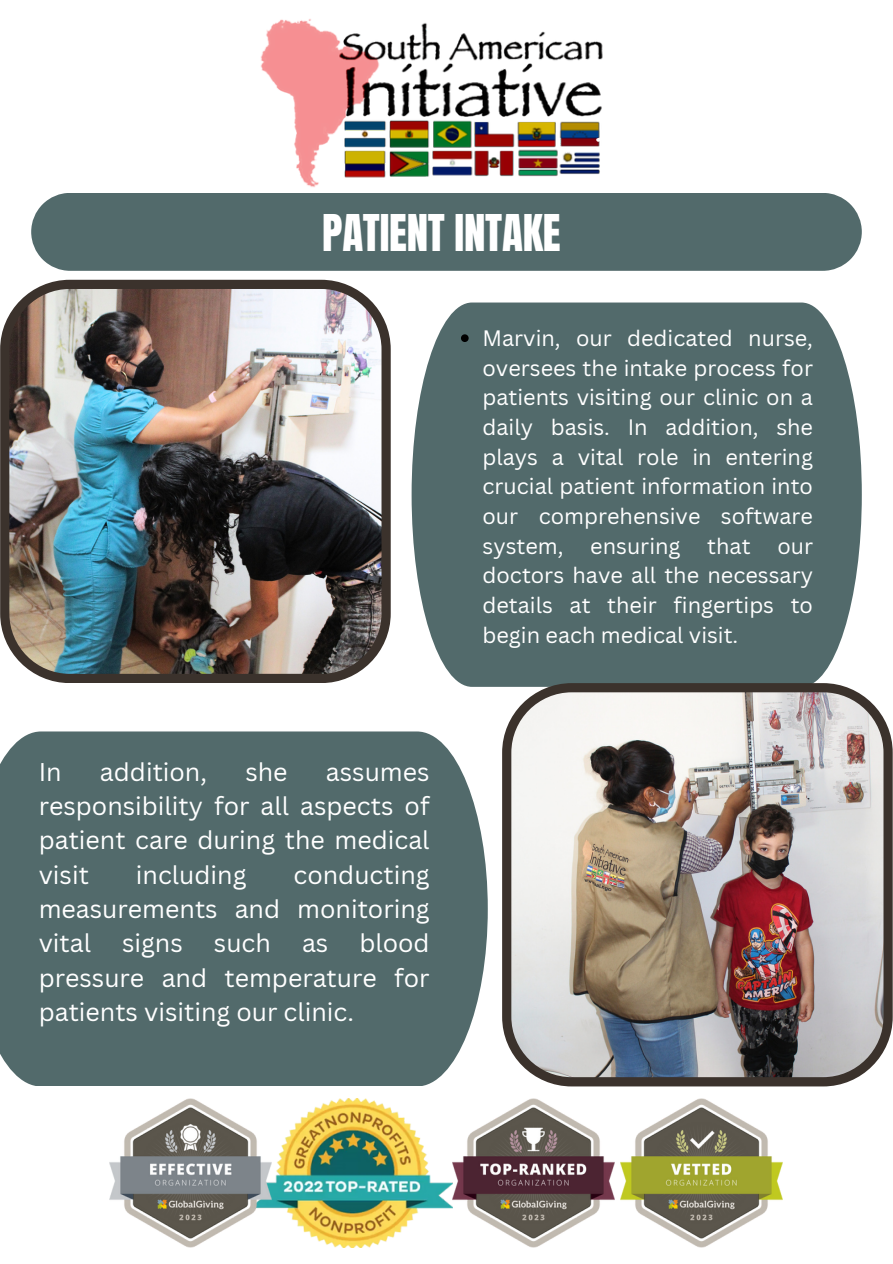
<style>
.page{position:relative;width:893px;height:1264px;background:#fff}
.page>*{position:absolute;margin:0;border:0;box-sizing:border-box;transform-origin:0 0}
.t1{font:43.05px "Anton";letter-spacing:-.005em;color:#fff}
.t2{font:24.9px/34.3px "Canva Sans";color:#fff;text-align:justify}
.t3{font:21.75px/29.7px "Canva Sans";color:#fff;text-align:justify}
</style>
<div class="page">
<div style="left:31px;top:193px;width:830px;height:78px;background:#526a6b"></div>
<img style="left:262px;top:19px;width:341px;height:168px">
<svg style="left:595px;top:52px;width:8px;height:124px"></svg>
<svg style="left:260px;top:52px;width:38px;height:124px"></svg>
<div style="left:411px;top:302px;width:450px;height:385px;background:#526a6b"></div>
<svg style="left:461px;top:334px;width:7px;height:8px"></svg>
<div style="left:0;top:731px;width:487px;height:355px;background:#526a6b"></div>
<img style="left:0;top:280px;width:390px;height:403px">
<img style="left:502px;top:683px;width:390px;height:403px">
<img style="left:272px;top:1098px;width:342px;height:149px">
<img style="left:110px;top:1098px;width:162px;height:149px">
<img style="left:620px;top:1098px;width:162px;height:149px">
<p class="t1" style="left:322px;top:202px;width:240px">PATIENT INTAKE</p>
<p class="t2" style="left:39px;top:753px;width:24px">In</p>
<p class="t2" style="left:100px;top:753px;width:109px">addition,</p>
<p class="t2" style="left:245px;top:753px;width:44px">she</p>
<p class="t2" style="left:39px;top:753px;width:392px;text-indent:287px">assumes responsibility for all aspects of patient care during the medical visit</p>
<p class="t2" style="left:39px;top:856px;width:392px;text-indent:255px">conducting measurements and monitoring vital signs such as blood pressure and temperature for patients visiting our clinic.</p>
<p class="t2" style="left:136px;top:856px;width:112px">including</p>
<p class="t3" style="left:482px;top:322px;width:332px">Marvin, our dedicated nurse, oversees the intake process for patients visiting our clinic on a daily basis. In addition, she plays a vital role in entering crucial patient information into our comprehensive software system, ensuring that our doctors have all the necessary details at their fingertips to begin each medical visit.</p>
</div>
